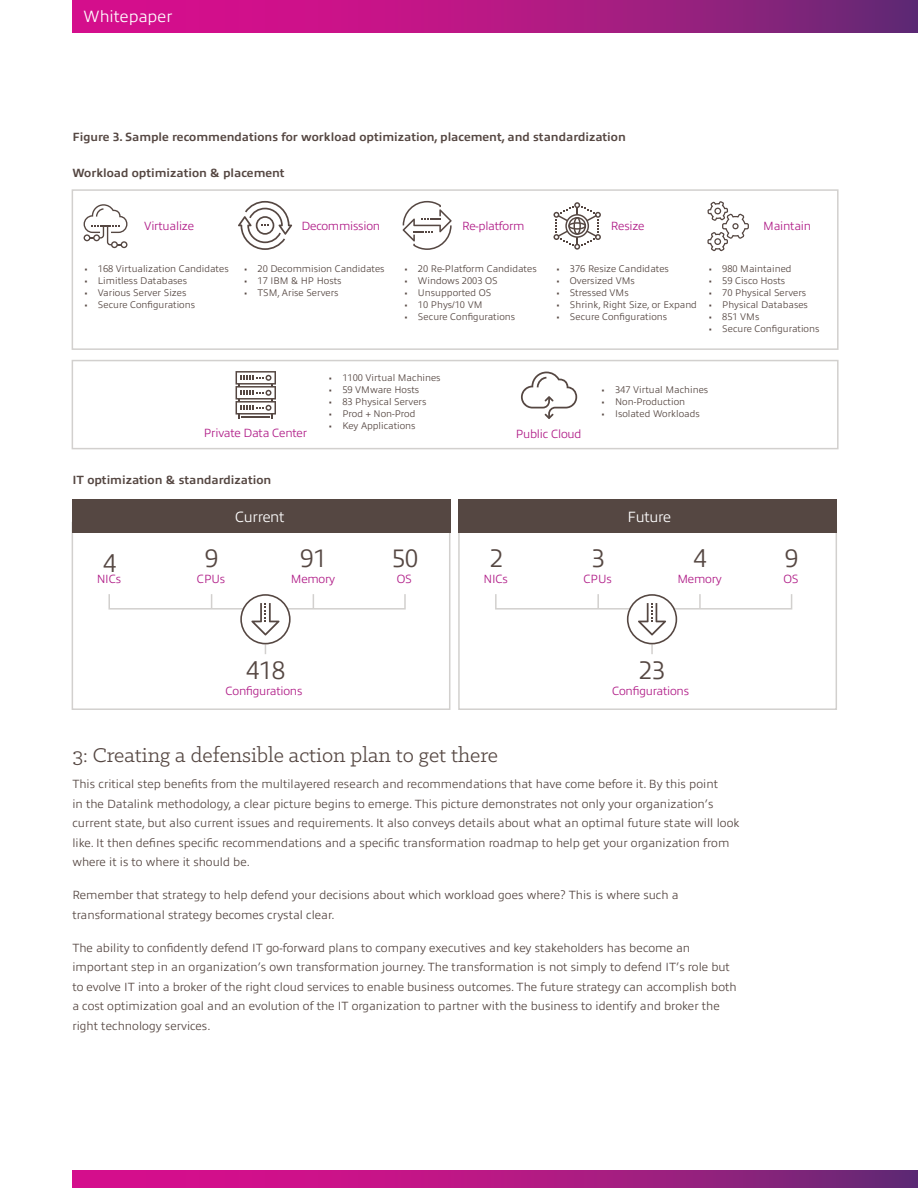
<style>
.page{position:relative;width:918px;height:1188px;background:#fff}
.page>*{position:absolute;margin:0;border:0;box-sizing:border-box;transform-origin:0 0}
.t1{font:300 25.5px "Allumi Pro";letter-spacing:-.02em;color:#554742}
.t2{font:22.5px "Klinic Slab";color:#554742}
.t3{font:300 16.5px "Allumi Pro";color:#fff}
.t4{font:300 15px "Allumi Pro";letter-spacing:-.02em;color:#fff}
.t5{font:300 12px/19.5px "Allumi Pro";color:#554742}
.t6{font:700 12px "Allumi Pro";color:#554742}
.t7{font:300 12px "Allumi Pro";letter-spacing:-.02em;color:#b01c87}
.t8{font:300 9.75px "Allumi Pro";color:#554742}
</style>
<div class="page">
<svg style="left:72px;top:1171px;width:846px;height:17px"></svg>
<div style="left:72px;top:189px;width:767px;height:161px;border:2px solid #d2d0ce"></div>
<div style="left:72px;top:360px;width:767px;height:89px;border:2px solid #d2d0ce"></div>
<svg style="left:236px;top:371px;width:40px;height:48px"></svg>
<hr style="left:242px;top:416px;width:28px;height:2px;background:#554742">
<svg style="left:707px;top:189px;width:43px;height:63px"></svg>
<svg style="left:238px;top:201px;width:54px;height:49px"></svg>
<svg style="left:403px;top:201px;width:49px;height:49px"></svg>
<svg style="left:553px;top:202px;width:48px;height:48px"></svg>
<svg style="left:84px;top:204px;width:43px;height:44px"></svg>
<svg style="left:521px;top:372px;width:56px;height:47px"></svg>
<div style="left:72px;top:522px;width:378px;height:188px;border:2px solid #d2d0ce"></div>
<div style="left:458px;top:522px;width:379px;height:188px;border:2px solid #d2d0ce"></div>
<div style="left:72px;top:500px;width:378px;height:33px;background:#554742"></div>
<div style="left:458px;top:500px;width:379px;height:33px;background:#554742"></div>
<svg style="left:108px;top:594px;width:298px;height:60px"></svg>
<svg style="left:495px;top:594px;width:298px;height:60px"></svg>
<svg style="left:72px;top:0;width:846px;height:33px"></svg>
<h3 class="t3" style="left:84px;top:4px;width:90px">Whitepaper</h3>
<p class="t6" style="left:72px;top:128px;width:555px">Figure 3. Sample recommendations for workload optimization, placement, and standardization</p>
<p class="t6" style="left:72px;top:164px;width:214px">Workload optimization &amp; placement</p>
<p class="t7" style="left:144px;top:218px;width:51px">Virtualize</p>
<p class="t7" style="left:302px;top:218px;width:80px">Decommission</p>
<p class="t7" style="left:462px;top:218px;width:64px">Re-platform</p>
<p class="t7" style="left:611px;top:218px;width:35px">Resize</p>
<p class="t7" style="left:763px;top:218px;width:50px">Maintain</p>
<p class="t8" style="left:244px;top:262px;width:142px">• 20 Decommision Candidates</p>
<p class="t8" style="left:244px;top:274px;width:99px">• 17 IBM &amp; HP Hosts</p>
<p class="t8" style="left:244px;top:286px;width:96px">• TSM, Arise Servers</p>
<p class="t8" style="left:404px;top:262px;width:134px">• 20 Re-Platform Candidates</p>
<p class="t8" style="left:404px;top:274px;width:95px">• Windows 2003 OS</p>
<p class="t8" style="left:404px;top:286px;width:88px">• Unsupported OS</p>
<p class="t8" style="left:404px;top:298px;width:80px">• 10 Phys/10 VM</p>
<p class="t8" style="left:404px;top:310px;width:112px">• Secure Configurations</p>
<p class="t8" style="left:84px;top:262px;width:146px">• 168 Virtualization Candidates</p>
<p class="t8" style="left:84px;top:274px;width:104px">• Limitless Databases</p>
<p class="t8" style="left:84px;top:286px;width:104px">• Various Server Sizes</p>
<p class="t8" style="left:84px;top:298px;width:112px">• Secure Configurations</p>
<p class="t8" style="left:556px;top:262px;width:114px">• 376 Resize Candidates</p>
<p class="t8" style="left:556px;top:274px;width:80px">• Oversized VMs</p>
<p class="t8" style="left:556px;top:286px;width:74px">• Stressed VMs</p>
<p class="t8" style="left:556px;top:298px;width:142px">• Shrink, Right Size, or Expand</p>
<p class="t8" style="left:556px;top:310px;width:112px">• Secure Configurations</p>
<p class="t8" style="left:709px;top:262px;width:84px">• 980 Maintained</p>
<p class="t8" style="left:709px;top:274px;width:78px">• 59 Cisco Hosts</p>
<p class="t8" style="left:709px;top:286px;width:99px">• 70 Physical Servers</p>
<p class="t8" style="left:709px;top:298px;width:101px">• Physical Databases</p>
<p class="t8" style="left:709px;top:310px;width:52px">• 851 VMs</p>
<p class="t8" style="left:709px;top:322px;width:112px">• Secure Configurations</p>
<p class="t7" style="left:204px;top:425px;width:105px">Private Data Center</p>
<p class="t6" style="left:72px;top:471px;width:200px">IT optimization &amp; standardization</p>
<p class="t8" style="left:329px;top:371px;width:113px">• 1100 Virtual Machines</p>
<p class="t8" style="left:329px;top:383px;width:92px">• 59 VMware Hosts</p>
<p class="t8" style="left:329px;top:395px;width:99px">• 83 Physical Servers</p>
<p class="t8" style="left:329px;top:407px;width:88px">• Prod + Non-Prod</p>
<p class="t8" style="left:329px;top:419px;width:88px">• Key Applications</p>
<p class="t7" style="left:516px;top:426px;width:67px">Public Cloud</p>
<p class="t8" style="left:602px;top:383px;width:108px">• 347 Virtual Machines</p>
<p class="t8" style="left:602px;top:395px;width:85px">• Non-Production</p>
<p class="t8" style="left:602px;top:407px;width:100px">• Isolated Workloads</p>
<p class="t4" style="left:235px;top:505px;width:51px">Current</p>
<p class="t4" style="left:628px;top:505px;width:45px">Future</p>
<h1 class="t1" style="left:103px;top:545px;width:15px">4</h1>
<h1 class="t1" style="left:205px;top:540px;width:15px">9</h1>
<h1 class="t1" style="left:300px;top:540px;width:28px">91</h1>
<h1 class="t1" style="left:392px;top:540px;width:28px">50</h1>
<h1 class="t1" style="left:490px;top:540px;width:15px">2</h1>
<h1 class="t1" style="left:591px;top:540px;width:15px">3</h1>
<h1 class="t1" style="left:693px;top:540px;width:15px">4</h1>
<h1 class="t1" style="left:785px;top:540px;width:15px">9</h1>
<p class="t7" style="left:97px;top:570px;width:26px">NICs</p>
<p class="t7" style="left:197px;top:570px;width:30px">CPUs</p>
<p class="t7" style="left:291px;top:570px;width:46px">Memory</p>
<p class="t7" style="left:397px;top:570px;width:17px">OS</p>
<p class="t7" style="left:483px;top:570px;width:26px">NICs</p>
<p class="t7" style="left:584px;top:570px;width:30px">CPUs</p>
<p class="t7" style="left:677px;top:570px;width:46px">Memory</p>
<p class="t7" style="left:784px;top:570px;width:17px">OS</p>
<h1 class="t1" style="left:246px;top:652px;width:41px">418</h1>
<h1 class="t1" style="left:639px;top:652px;width:28px">23</h1>
<p class="t7" style="left:225px;top:682px;width:79px">Configurations</p>
<p class="t7" style="left:612px;top:682px;width:79px">Configurations</p>
<h2 class="t2" style="left:72px;top:741px;width:427px">3: Creating a defensible action plan to get there</h2>
<p class="t5" style="left:72px;top:774px;width:669px">This critical step benefits from the multilayered research and recommendations that have come before it. By this point<br>in the Datalink methodology, a clear picture begins to emerge. This picture demonstrates not only your organization’s current state, but also current issues and requirements. It also conveys details about what an optimal future state will look like. It then defines specific recommendations and a specific transformation roadmap to help get your organization from where it is to where it should be.</p>
<p class="t5" style="left:72px;top:885px;width:608px">Remember that strategy to help defend your decisions about which workload goes where? This is where such a transformational strategy becomes crystal clear.</p>
<p class="t5" style="left:72px;top:937px;width:666px">The ability to confidently defend IT go-forward plans to company executives and key stakeholders has become an important step in an organization’s own transformation journey. The transformation is not simply to defend IT’s role but to evolve IT into a broker of the right cloud services to enable business outcomes. The future strategy can accomplish both a cost optimization goal and an evolution of the IT organization to partner with the business to identify and broker the right technology services.</p>
</div>
